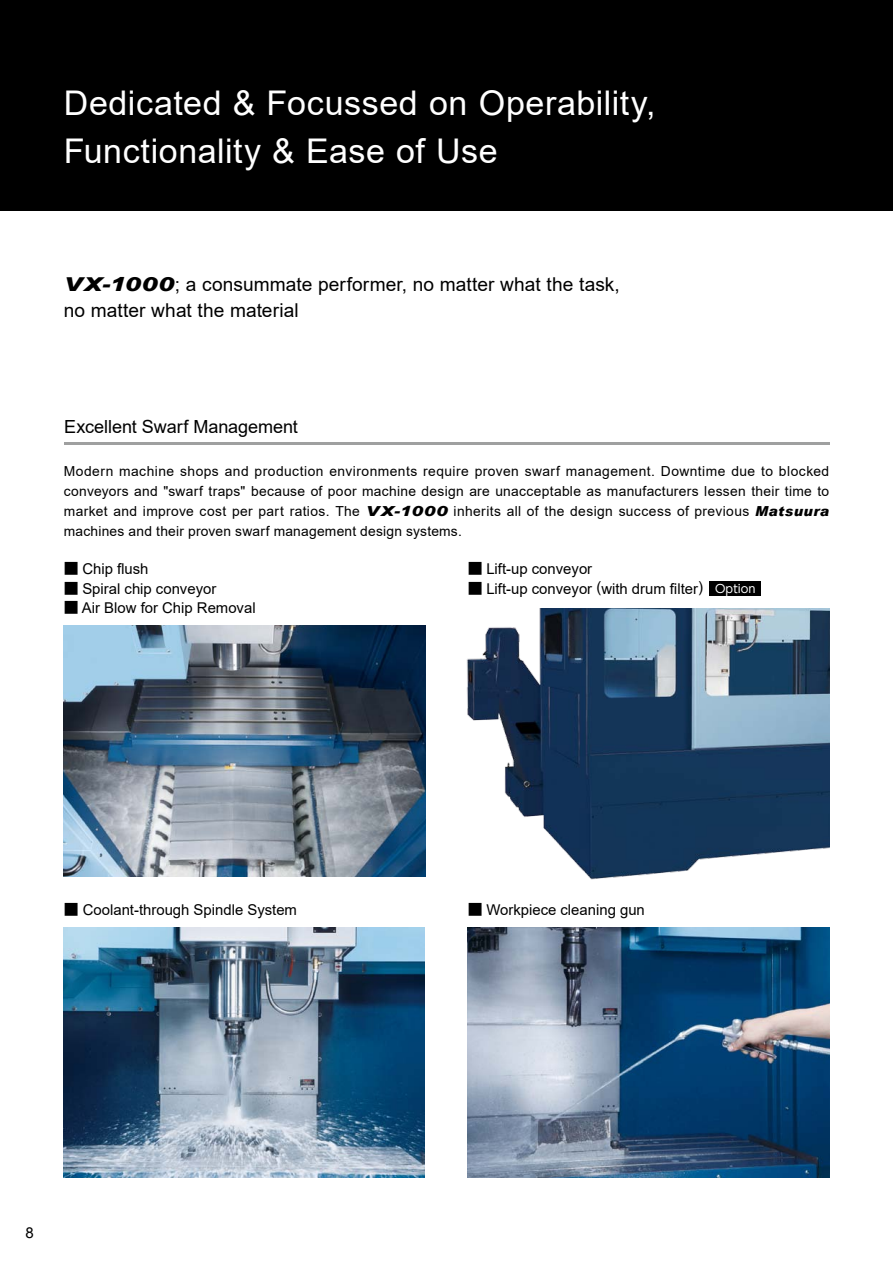
<style>
.page{position:relative;width:893px;height:1263px;background:#fff}
.page>*{position:absolute;margin:0;border:0;box-sizing:border-box;transform-origin:0 0}
.t1{font:34.05px/47.8px "Arial";letter-spacing:.015em;color:#fff}
.t2{font:19.2px/26px "Arial";letter-spacing:.005em;color:#000}
.t3{font:18px "Arial";letter-spacing:-.005em;color:#000}
.t4{font:15px "Arial";color:#000}
.t5{font:14.85px "Arial";color:#000}
.t6{font:13.8px/20.2px "Arial";letter-spacing:.015em;color:#000;text-align:justify}
.t7{font:11.55px "UD Shin Go NT Pro";letter-spacing:.005em;color:#fff}
.s1{font-weight:900;font-style:italic}
.s2{font-family:"UD Shin Go NT Pro"}
</style>
<div class="page">
<hr style="left:64px;top:442px;width:766px;height:2px;background:#9fa0a0">
<img style="left:64px;top:927px;width:361px;height:251px">
<img style="left:64px;top:625px;width:361px;height:251px">
<img style="left:468px;top:927px;width:361px;height:251px">
<div style="left:0;top:0;width:893px;height:210px;background:#000"></div>
<img style="left:466px;top:608px;width:363px;height:272px">
<div style="left:710px;top:581px;width:51px;height:15px;background:#000"></div>
<h1 class="t1" style="left:64px;top:79px;width:593px">Dedicated &amp; Focussed on Operability,<br>Functionality &amp; Ease of Use</h1>
<h2 class="t2" style="left:64px;top:271px;width:558px"><span class="s1">VX-1000</span>; a consummate performer, no matter what the task, no matter what the material</h2>
<h3 class="t3" style="left:64px;top:414px;width:235px">Excellent Swarf Management</h3>
<p class="t6" style="left:64px;top:461px;width:767px">Modern machine shops and production environments require proven swarf management. Downtime due to blocked conveyors and "swarf traps" because of poor machine design are unacceptable as manufacturers lessen their time to market and improve cost per part ratios. The <span class="s1">VX-1000</span> inherits all of the design success of previous <span class="s1">Matsuura </span>machines and their proven swarf management design systems.</p>
<p class="t5" style="left:468px;top:559px;width:126px"><span class="s2">■</span> Lift-up conveyor</p>
<p class="t5" style="left:468px;top:578px;width:237px"><span class="s2">■</span> Lift-up conveyor (with drum filter)</p>
<p class="t5" style="left:64px;top:559px;width:86px"><span class="s2">■</span> Chip flush</p>
<p class="t5" style="left:64px;top:578px;width:154px"><span class="s2">■</span> Spiral chip conveyor</p>
<p class="t5" style="left:64px;top:597px;width:193px"><span class="s2">■</span> Air Blow for Chip Removal</p>
<p class="t7" style="left:715px;top:579px;width:42px">Option</p>
<p class="t5" style="left:64px;top:899px;width:235px"><span class="s2">■</span> Coolant-through Spindle System</p>
<p class="t5" style="left:468px;top:899px;width:179px"><span class="s2">■</span> Workpiece cleaning gun</p>
<p class="t4" style="left:26px;top:1222px;width:10px">8</p>
</div>
